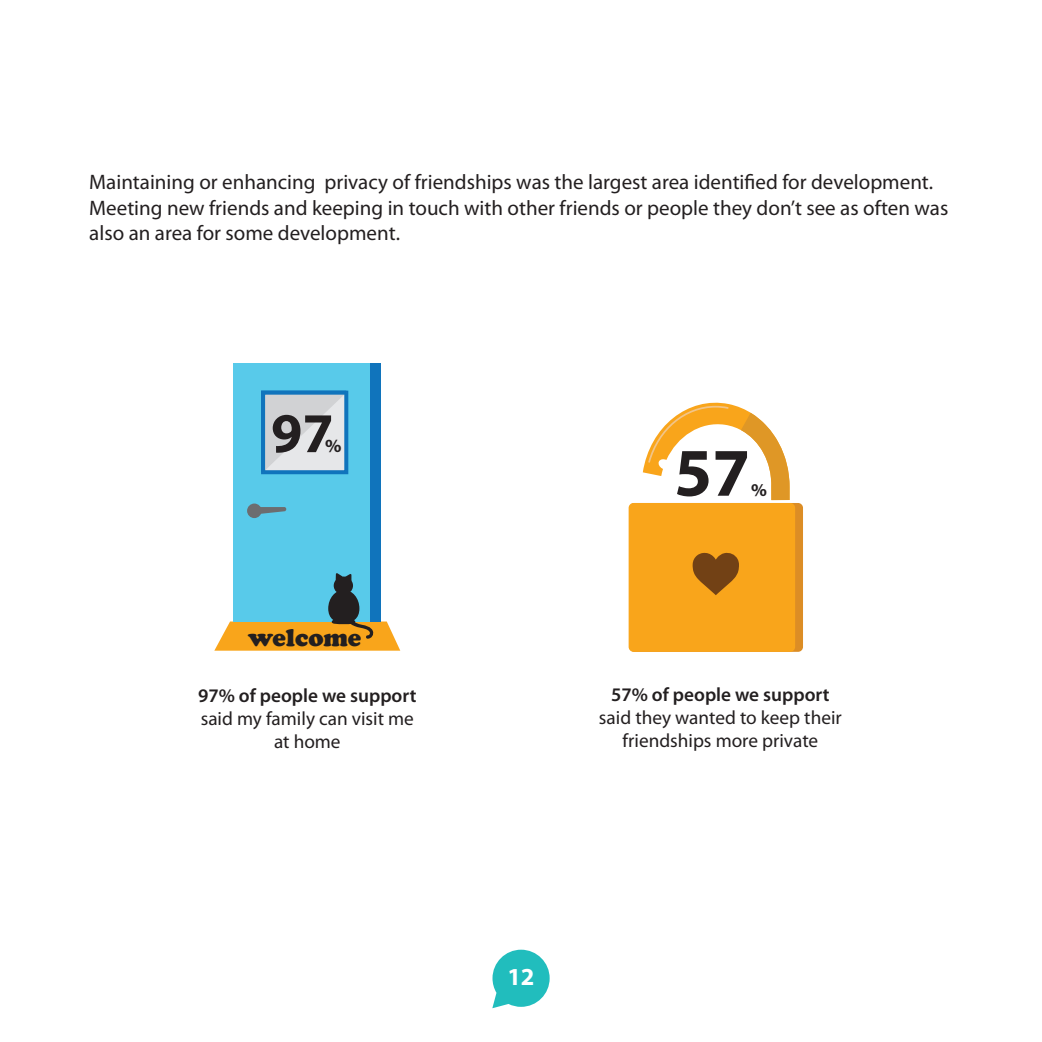
<style>
.page{position:relative;width:1042px;height:1042px;background:#fff}
.page>*{position:absolute;margin:0;border:0;box-sizing:border-box;transform-origin:0 0}
.t1{font:700 68.6px "Myriad Pro";color:#231f20}
.t2{font:700 56.52px "Myriad Pro";color:#231f20}
.t3{font:900 25.38px "Cooper";color:#231f20}
.t4{font:700 24.5px "Myriad Pro";color:#fff}
.t5{font:21px/25.2px "Myriad Pro";color:#231f20}
.Body_Copy{font:19.25px/23.1px "Myriad Pro";color:#231f20;text-align:center}
.t6{font:700 18.55px "Myriad Pro";color:#231f20}
.t7{font:700 18.03px "Myriad Pro";color:#231f20}
.s1{font-weight:600}
</style>
<div class="page">
<svg style="left:492px;top:949px;width:58px;height:59px"></svg>
<svg style="left:643px;top:402px;width:146px;height:98px"></svg>
<div style="left:629px;top:503px;width:174px;height:148px;background:#dc8d25;border-radius:5px"></div>
<div style="left:628px;top:503px;width:167px;height:148px;background:#f9a51b;border-radius:5px"></div>
<svg style="left:692px;top:552px;width:47px;height:43px"></svg>
<div style="left:234px;top:363px;width:138px;height:258px;background:#58caea"></div>
<div style="left:247px;top:503px;width:15px;height:15px;background:#6c6d70;border-radius:50%"></div>
<div style="left:370px;top:363px;width:11px;height:258px;background:#1074bc"></div>
<div style="left:328px;top:590px;width:31px;height:33px;background:#231f20;border-radius:15px"></div>
<div style="left:334px;top:576px;width:19px;height:19px;background:#231f20;border-radius:50%"></div>
<svg style="left:336px;top:573px;width:15px;height:6px"></svg>
<svg style="left:214px;top:608px;width:186px;height:43px"></svg>
<svg style="left:261px;top:507px;width:25px;height:7px"></svg>
<svg style="left:261px;top:390px;width:88px;height:85px;background:#b4c9d8"></svg>
<p class="t5" style="left:89px;top:170px;width:860px">Maintaining or enhancing privacy of friendships was the largest area identified for development.<br>Meeting new friends and keeping in touch with other friends or people they don’t see as often was also an area for some development.</p>
<p class="t2" style="left:271px;top:401px;width:64px">97</p>
<p class="t6" style="left:325px;top:435px;width:18px">%</p>
<p class="t3" style="left:248px;top:622px;width:115px">welcome</p>
<p class="Body_Copy" style="left:198px;top:684px;width:220px"><span class="s1">97% of people we support </span>said my family can visit me at home</p>
<p class="t1" style="left:674px;top:434px;width:78px">57</p>
<p class="t7" style="left:751px;top:479px;width:17px">%</p>
<p class="Body_Copy" style="left:599px;top:683px;width:244px"><span class="s1">57% of people we support </span>said they wanted to keep their friendships more private</p>
<p class="t4" style="left:507px;top:963px;width:29px">12</p>
</div>
